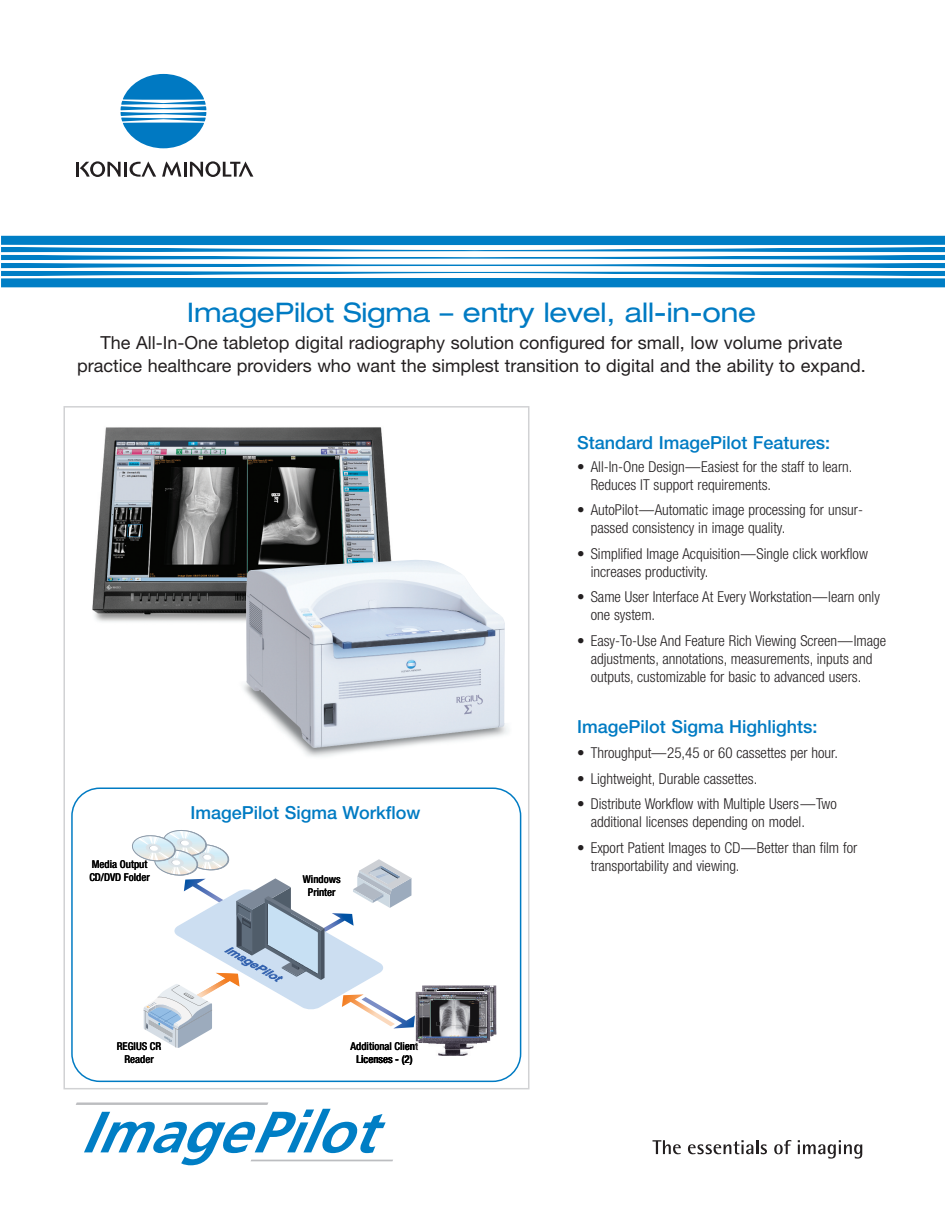
<style>
.page{position:relative;width:945px;height:1215px;background:#fff}
.page>*{position:absolute;margin:0;border:0;box-sizing:border-box;transform-origin:0 0}
.t1{font:expanded 27px "Helvetica Neue LT Std";letter-spacing:-.005em;color:#007bc3}
.t2{font:18px/22.5px "Helvetica Neue LT Std";color:#231f20;text-align:center}
.t3{font:500 18px "Helvetica Neue LT Std";color:#007bc3}
.t4{font:300 condensed 15px/18px "Helvetica Neue LT Std";color:#231f20}
.t5{font:500 condensed 10.8px "Helvetica Neue LT Std";color:#000}
</style>
<div class="page">
<div style="left:63px;top:406px;width:466px;height:683px;border:2px solid #d1d2d4"></div>
<svg style="left:121px;top:74px;width:85px;height:74px"></svg>
<hr style="left:76px;top:162px;width:3px;height:15px;background:#231f20">
<hr style="left:124px;top:162px;width:3px;height:15px;background:#231f20">
<svg style="left:130px;top:161px;width:26px;height:16px"></svg>
<svg style="left:80px;top:161px;width:41px;height:16px"></svg>
<svg style="left:162px;top:161px;width:91px;height:16px"></svg>
<svg style="left:1px;top:236px;width:944px;height:51px"></svg>
<svg style="left:652px;top:1140px;width:29px;height:14px"></svg>
<svg style="left:688px;top:1140px;width:79px;height:14px"></svg>
<svg style="left:774px;top:1140px;width:17px;height:14px"></svg>
<svg style="left:798px;top:1140px;width:64px;height:19px"></svg>
<svg style="left:76px;top:1102px;width:317px;height:63px"></svg>
<svg style="left:71px;top:788px;width:450px;height:294px"></svg>
<img style="left:92px;top:427px;width:300px;height:195px">
<img style="left:226px;top:560px;width:301px;height:205px">
<h1 class="t1" style="left:187px;top:303px;width:571px">ImagePilot Sigma – entry level, all-in-one</h1>
<p class="t2" style="left:77px;top:334px;width:790px">The All-In-One tabletop digital radiography solution configured for small, low volume private practice healthcare providers who want the simplest transition to digital and the ability to expand.</p>
<p class="t5" style="left:92px;top:860px;width:57px">Media Output</p>
<p class="t5" style="left:89px;top:873px;width:62px">CD/DVD Folder</p>
<p class="t3" style="left:191px;top:806px;width:232px">ImagePilot Sigma Workflow</p>
<p class="t5" style="left:303px;top:875px;width:39px">Windows</p>
<p class="t3" style="left:577px;top:436px;width:255px">Standard ImagePilot Features:</p>
<p class="t4" style="left:591px;top:459px;width:263px;text-indent:-13px">• All-In-One Design—Easiest for the staff to learn.<br>Reduces IT support requirements.</p>
<p class="t4" style="left:591px;top:502px;width:274px;text-indent:-13px">• AutoPilot—Automatic image processing for unsur&shy;passed consistency in image quality.</p>
<p class="t4" style="left:591px;top:546px;width:279px;text-indent:-13px">• Simplified Image Acquisition—Single click workflow increases productivity.</p>
<p class="t4" style="left:591px;top:589px;width:291px;text-indent:-13px">• Same User Interface At Every Workstation—learn only one system.</p>
<p class="t4" style="left:591px;top:633px;width:297px;text-indent:-13px">• Easy-To-Use And Feature Rich Viewing Screen—Image adjustments, annotations, measurements, inputs and outputs, customizable for basic to advanced users.</p>
<p class="t3" style="left:577px;top:720px;width:242px">ImagePilot Sigma Highlights:</p>
<p class="t4" style="left:577px;top:745px;width:262px">• Throughput—25,45 or 60 cassettes per hour.</p>
<p class="t4" style="left:577px;top:771px;width:182px">• Lightweight, Durable cassettes.</p>
<p class="t4" style="left:591px;top:796px;width:248px;text-indent:-13px">• Distribute Workflow with Multiple Users—Two additional licenses depending on model.</p>
<p class="t4" style="left:591px;top:840px;width:268px;text-indent:-13px">• Export Patient Images to CD—Better than film for transportability and viewing.</p>
<p class="t5" style="left:308px;top:888px;width:29px">Printer</p>
<p class="t5" style="left:117px;top:1043px;width:46px">REGIUS CR</p>
<p class="t5" style="left:351px;top:1043px;width:69px">Additional Client</p>
<p class="t5" style="left:124px;top:1056px;width:31px">Reader</p>
<p class="t5" style="left:356px;top:1055px;width:58px">Licenses - (2)</p>
</div>
